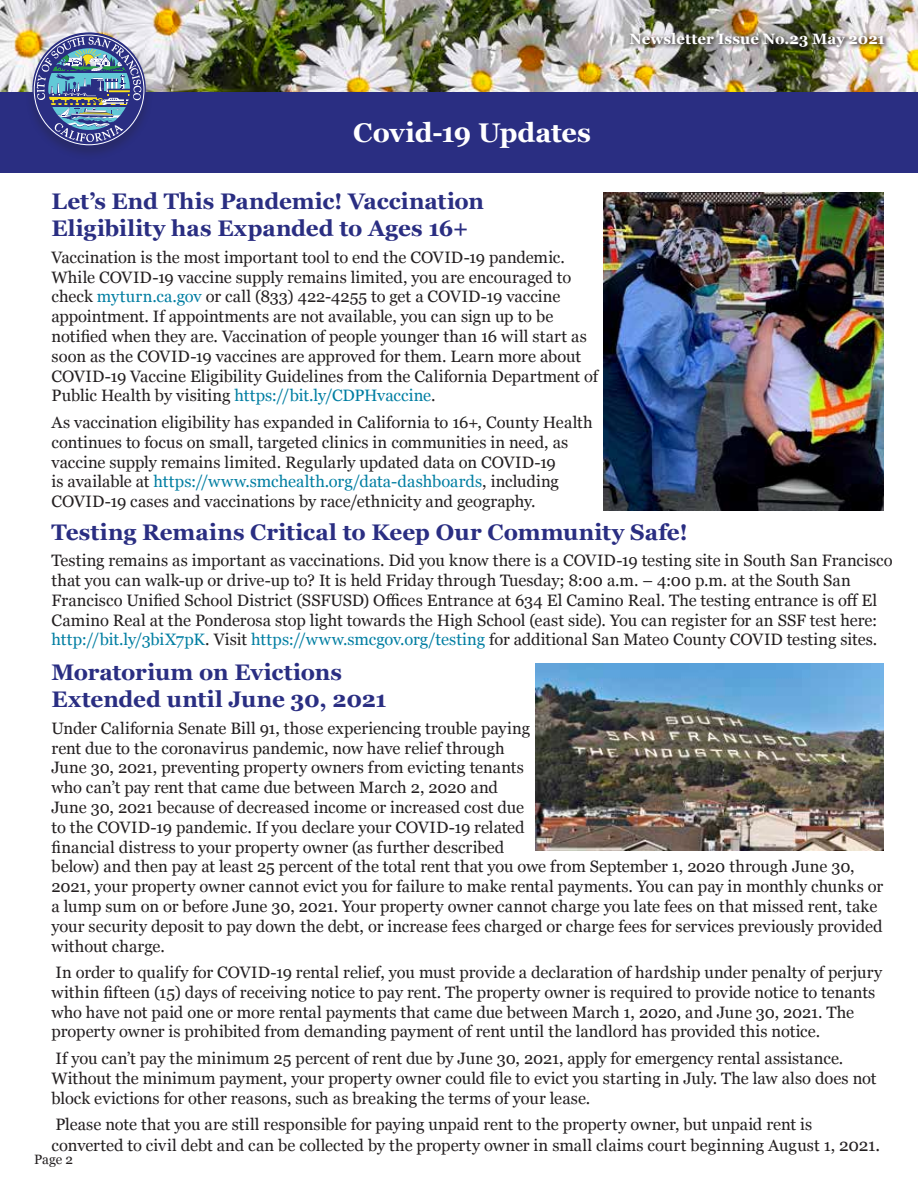
<style>
.page{position:relative;width:918px;height:1188px;background:#fff}
.page>*{position:absolute;margin:0;border:0;box-sizing:border-box;transform-origin:0 0}
.t1{font:700 27px "Georgia";letter-spacing:-.015em;color:#fff}
.t2{font:700 22.5px/27px "Georgia";color:#2a2e82}
.t3{font:16.5px/19.8px "Georgia";color:#231f20}
.t4{font:700 15px "Georgia";color:#fff}
.t5{font:13.5px "Georgia";color:#231f20}
.s1{color:#007ea2}
.s2{font-size:17.25px}
</style>
<div class="page">
<img style="left:0;top:0;width:918px;height:92px">
<div style="left:0;top:92px;width:918px;height:81px;background:#2a2e82"></div>
<img style="left:604px;top:192px;width:280px;height:319px">
<div style="left:25px;top:32px;width:128px;height:128px;background:#231f20;opacity:.25"></div>
<svg style="left:32px;top:32px;width:114px;height:114px"></svg>
<img style="left:536px;top:663px;width:347px;height:187px">
<div style="left:627px;top:30px;width:264px;height:23px;background:#231f20;opacity:.7"></div>
<h1 class="t1" style="left:353px;top:112px;width:239px">Covid-19 Updates</h1>
<p class="t4" style="left:630px;top:27px;width:257px">Newsletter Issue No.23 May 2021</p>
<h2 class="t2" style="left:52px;top:187px;width:434px">Let’s End This Pandemic! Vaccination<br>Eligibility has Expanded to Ages 16+</h2>
<p class="t3" style="left:52px;top:247px;width:548px">Vaccination is the most important tool to end the COVID-19 pandemic.<br>While COVID-19 vaccine supply remains limited, you are encouraged to check <span class="s1">myturn.ca.gov</span> or call (833) 422-4255 to get a COVID-19 vaccine appointment. If appointments are not available, you can sign up to be notified when they are. Vaccination of people younger than 16 will start as soon as the COVID-19 vaccines are approved for them. Learn more about COVID-19 Vaccine Eligibility Guidelines from the California Department of Public Health by visiting <span class="s1">https://bit.ly/CDPHvaccine</span>.</p>
<p class="t3" style="left:52px;top:412px;width:543px">As vaccination eligibility has expanded in California to 16+, County Health continues to focus on small, targeted clinics in communities in need, as vaccine supply remains limited. Regularly updated data on COVID-19<br>is available at <span class="s1">https://www.smchealth.org/data-dashboards</span>, including COVID-19 cases and vaccinations by race/ethnicity and geography.</p>
<h2 class="t2" style="left:52px;top:517px;width:638px">Testing Remains Critical to Keep Our Community Safe!</h2>
<p class="t3" style="left:52px;top:550px;width:843px">Testing remains as important as vaccinations. Did you know there is a COVID-19 testing site in South San Francisco that you can walk-up or drive-up to? It is held Friday through Tuesday; 8:00 a.m. – 4:00 p.m. at the South San Francisco Unified School District (SSFUSD) Offices Entrance at 634 El Camino Real. The testing entrance is off El Camino Real at the Ponderosa stop light towards the High School (east side). You can register for an SSF test here: <span class="s1">http://bit.ly/3biX7pK</span>. Visit <span class="s1">https://www.smcgov.org/testing</span> for additional San Mateo County COVID testing sites.</p>
<h2 class="t2" style="left:52px;top:658px;width:337px">Moratorium on Evictions<br>Extended until June 30, 2021</h2>
<p class="t3" style="left:52px;top:717px;width:833px">Under California Senate Bill 91, those experiencing trouble paying<br>rent due to the coronavirus pandemic, now have relief through<br>June 30, 2021, preventing property owners from evicting tenants<br>who can’t pay rent that came due between March 2, 2020 and<br>June 30, 2021 because of decreased income or increased cost due<br>to the COVID-19 pandemic. If you declare your COVID-19 related<br>financial distress to your property owner (as further described<br>below) and then pay at least 25 percent of the total rent that you owe from September 1, 2020 through June 30, 2021, your property owner cannot evict you for failure to make rental payments. You can pay in monthly chunks or a lump sum on or before June 30, 2021. Your property owner cannot charge you late fees on that missed rent, take your security deposit to pay down the debt, or increase fees charged or charge fees for services previously provided without charge.</p>
<p class="t3" style="left:52px;top:962px;width:832px">In order to qualify for COVID-19 rental relief, you must provide a declaration of hardship under penalty of perjury within fifteen (15) days of receiving notice to pay rent. The property owner is required to provide notice to tenants who have not paid one or more rental payments that came due between March 1, 2020, and June 30, 2021. The property owner is prohibited from demanding payment of rent until the landlord has provided this notice.</p>
<p class="t3" style="left:52px;top:1048px;width:826px">If you can’t pay the minimum 25 percent of rent due by June 30, 2021, apply for emergency rental assistance.<br>Without the minimum payment, your property owner could file to evict you starting in July. The law also does not block evictions for other reasons, such as breaking the terms of your lease.</p>
<p class="t3" style="left:52px;top:1113px;width:830px;line-height:20.7px">Please note that you are still responsible for paying unpaid rent to the property owner, but unpaid rent is converted to civil debt and can be collected by the property owner in small claims court beginning August 1, <span class="s2">2021.</span></p>
<p class="t5" style="left:34px;top:1150px;width:41px">Page 2</p>
</div>
